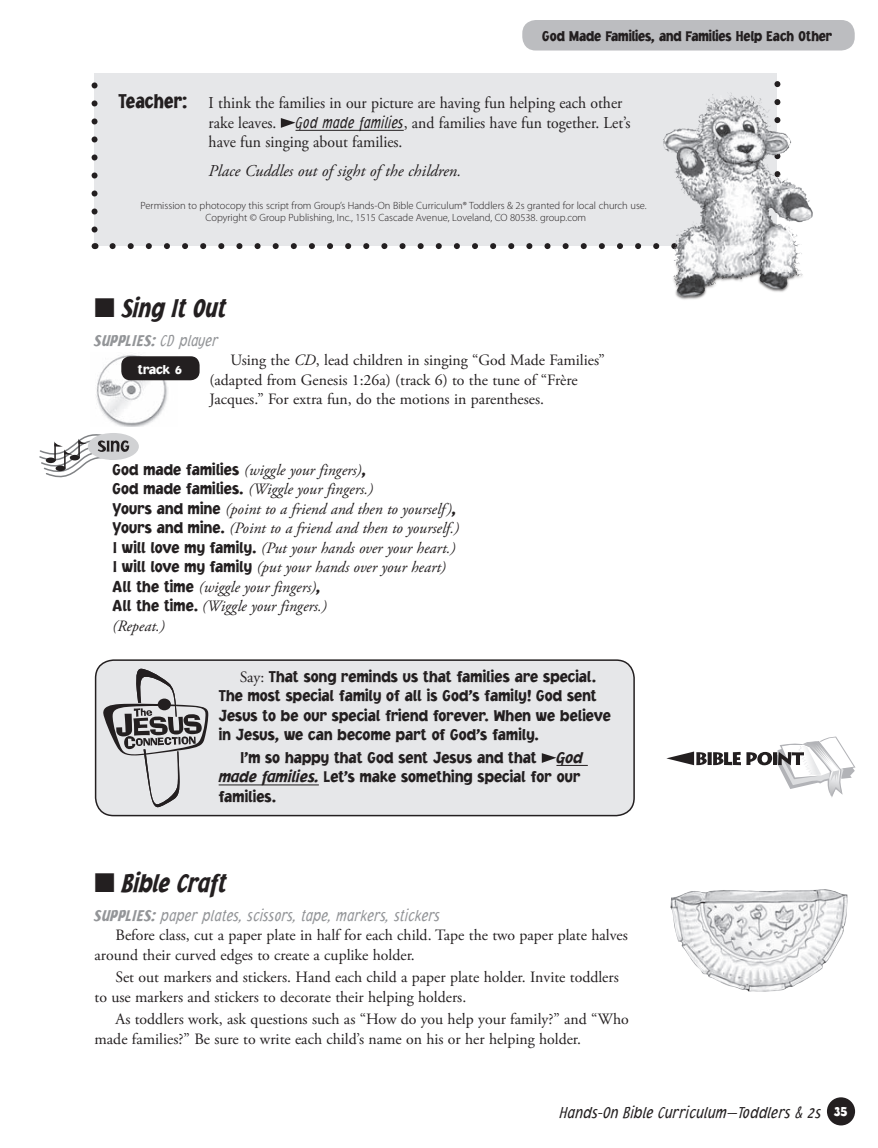
<style>
.page{position:relative;width:878px;height:1148px;background:#fff}
.page>*{position:absolute;margin:0;border:0;box-sizing:border-box;transform-origin:0 0}
.t1{font:italic 900 27px "Jacoby Cond ICG";letter-spacing:-.015em;color:#231f20;scale:.9 1}
.t2{font:900 16.5px/19.5px "Jacoby ICG";letter-spacing:.005em;color:#231f20;scale:.9 1}
.t3{font:16.5px/19.5px "Adobe Garamond Pro";color:#231f20;scale:.95 1}
.t4{font:italic 300 16.5px "Jacoby Cond ICG";color:#939598;scale:.95 1}
.t5{font:italic 300 16.5px "Jacoby Cond ICG";color:#231f20}
.t6{font:italic 16.5px "Adobe Garamond Pro";color:#231f20}
.t7{font:italic 900 16.5px "Jacoby Cond ICG";letter-spacing:.03em;color:#939598;scale:.95 1}
.t8{font:15.75px/19.5px "Adobe Garamond Pro";color:#231f20}
.t9{font:italic 15.75px/19.5px "Adobe Garamond Pro";color:#231f20}
.t10{font:900 15px "Jacoby Cond ICG";color:#231f20}
.t11{font:900 13.5px "Jacoby ICG";color:#fff}
.t12{font:300 10.5px/12px "Myriad Pro";color:#231f20;text-align:center}
.s1{font-family:"Jacoby Cond ICG";font-weight:900;font-size:21px}
.s2{font-family:"Jacoby Cond ICG";font-weight:300;font-style:italic}
.s3{font-weight:300}
.s4{font-style:italic}
.s5{font-family:"Jacoby ICG";font-weight:900;font-style:normal;font-size:16.5px}
.s6{font-family:"Adobe Garamond Pro";font-weight:400;font-size:15.75px}
.s7{font-weight:900}
.s8{font-weight:900;font-style:normal;font-size:15px;color:#fff}
</style>
<div class="page">
<div style="left:826px;top:1097px;width:29px;height:28px;background:#231f20;border-radius:50%"></div>
<div style="left:522px;top:20px;width:332px;height:30px;background:#bcbdc0;border-radius:14px"></div>
<div style="left:96px;top:660px;width:538px;height:155px;background:#e6e7e9;border-radius:18px"></div>
<div style="left:95px;top:659px;width:539px;height:157px;border:2px solid #231f20;border-radius:18px"></div>
<hr style="left:556px;top:765px;width:31px;height:1px;background:#231f20">
<hr style="left:219px;top:784px;width:100px;height:1px;background:#231f20">
<svg style="left:541px;top:753px;width:15px;height:10px"></svg>
<div style="left:88px;top:433px;width:51px;height:27px;background:#d1d2d4;border-radius:50%"></div>
<svg style="left:39px;top:433px;width:90px;height:45px"></svg>
<svg style="left:666px;top:736px;width:189px;height:62px"></svg>
<div style="left:94px;top:68px;width:683px;height:178px;background:#e6e7e9"></div>
<hr style="left:295px;top:130px;width:109px;height:1px;background:#231f20">
<svg style="left:281px;top:118px;width:14px;height:10px"></svg>
<svg style="left:92px;top:85px;width:6px;height:148px"></svg>
<svg style="left:112px;top:243px;width:547px;height:6px"></svg>
<svg style="left:774px;top:81px;width:6px;height:5px"></svg>
<img style="left:659px;top:86px;width:154px;height:214px">
<div style="left:70px;top:55px;width:712px;height:17px;background:#fff"></div>
<img style="left:96px;top:354px;width:81px;height:72px">
<div style="left:121px;top:356px;width:78px;height:24px;background:#231f20;border-radius:9px"></div>
<svg style="left:103px;top:668px;width:105px;height:139px"></svg>
<img style="left:670px;top:889px;width:177px;height:103px">
<p class="t10" style="left:542px;top:27px;width:292px">God Made Families, and Families Help Each Other</p>
<p class="t3" style="left:208px;top:94px;width:445px;text-indent:-90px"><span class="s1">Teacher:</span> I think the families in our picture are having fun helping each other rake leaves. <span class="s2">God made families</span>, and families have fun together. Let’s have fun singing about families.</p>
<p class="t6" style="left:209px;top:161px;width:254px">Place Cuddles out of sight of the children.</p>
<p class="t12" style="left:140px;top:199px;width:508px">Permission to photocopy this script from Group’s Hands-On Bible Curriculum® Toddlers &amp; 2s granted for local church use.<br>Copyright © Group Publishing, Inc., 1515 Cascade Avenue, Loveland, CO 80538. group.com</p>
<h1 class="t1" style="left:94px;top:292px;width:148px">■ Sing It Out</h1>
<p class="t7" style="left:95px;top:330px;width:132px">SUPPLIES: <span class="s3">CD player</span></p>
<p class="t8" style="left:209px;top:351px;width:397px;text-indent:21px">Using the <span class="s4">CD</span>, lead children in singing “God Made Families” (adapted from Genesis 1:26a) (track 6) to the tune of “Frère<br>Jacques.” For extra fun, do the motions in parentheses.</p>
<p class="t11" style="left:138px;top:361px;width:46px">track 6</p>
<p class="t9" style="left:112px;top:460px;width:348px"><span class="s5">God made families</span> (wiggle your fingers)<span class="s5">,<br>God made families.</span> (Wiggle your fingers.)<br><span class="s5">Yours and mine</span> (point to a friend and then to yourself)<span class="s5">, Yours and mine.</span> (Point to a friend and then to yourself.)<br><span class="s5">I will love my family.</span> (Put your hands over your heart.)<br><span class="s5">I will love my family</span> (put your hands over your heart)<br><span class="s5">All the time</span> (wiggle your fingers)<span class="s5">,<br>All the time.</span> (Wiggle your fingers.)<br>(Repeat.)</p>
<p class="t2" style="left:219px;top:666px;width:437px;text-indent:21px"><span class="s6">Say:</span> That song reminds us that families are special.<br>The most special family of all is God’s family! God sent Jesus to be our special friend forever. When we believe in Jesus, we can become part of God’s family.</p>
<p class="t2" style="left:219px;top:747px;width:406px;text-indent:21px">I’m so happy that God sent Jesus and that <span class="s4">God made families.</span> Let’s make something special for our families.</p>
<h1 class="t1" style="left:95px;top:866px;width:148px">■ Bible Craft</h1>
<p class="t4" style="left:95px;top:905px;width:365px"><span class="s7">SUPPLIES:</span> paper plates, scissors, tape, markers, stickers</p>
<p class="t8" style="left:95px;top:925px;width:534px;text-indent:21px">Before class, cut a paper plate in half for each child. Tape the two paper plate halves around their curved edges to create a cuplike holder.</p>
<p class="t8" style="left:95px;top:967px;width:526px;text-indent:21px">Set out markers and stickers. Hand each child a paper plate holder. Invite toddlers to use markers and stickers to decorate their helping holders.</p>
<p class="t8" style="left:95px;top:1009px;width:535px;text-indent:21px">As toddlers work, ask questions such as “How do you help your family?” and “Who made families?” Be sure to write each child’s name on his or her helping holder.</p>
<p class="t5" style="left:559px;top:1102px;width:289px">Hands-On Bible Curriculum—Toddlers &amp; 2s <span class="s8">35</span></p>
</div>
